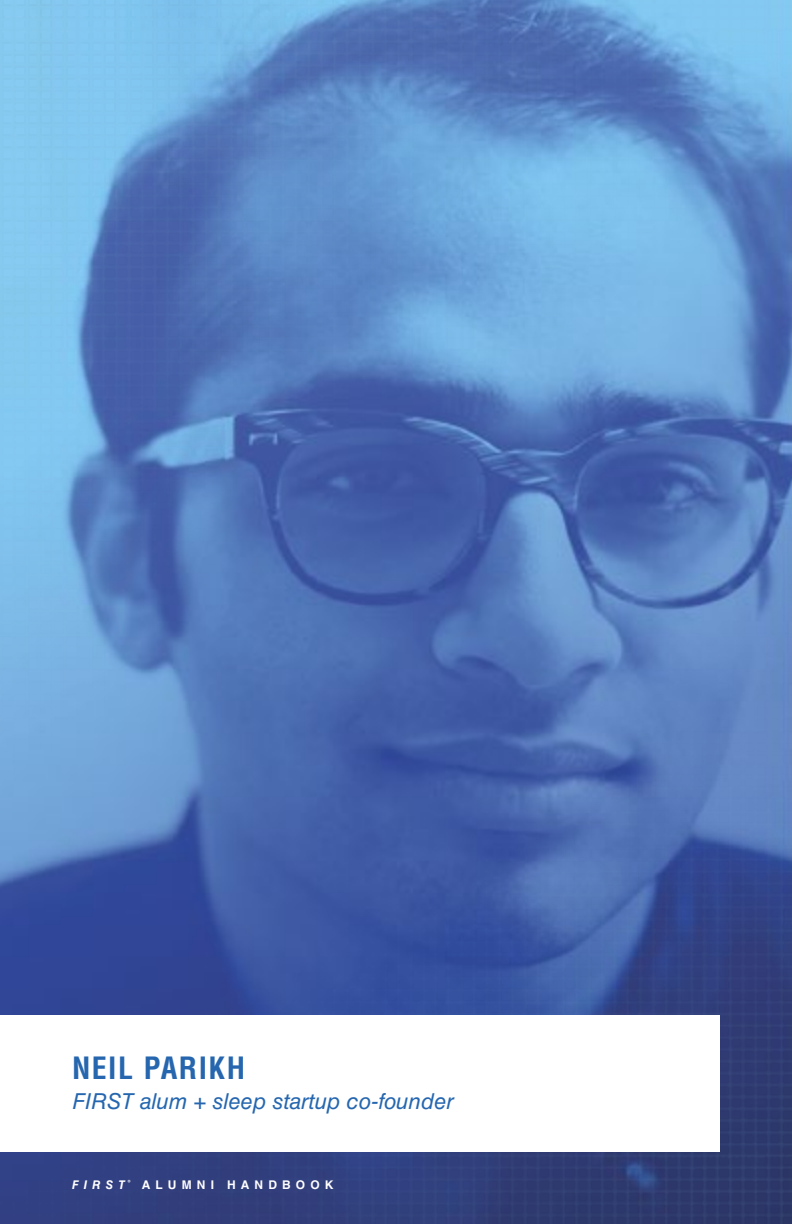
<style>
.page{position:relative;width:792px;height:1224px;background:#fff}
.page>*{position:absolute;margin:0;border:0;box-sizing:border-box;transform-origin:0 0}
.t1{font:700 condensed 30px "Helvetica LT Std";letter-spacing:.05em;color:#2566af}
.t2{font:italic 22px "Helvetica LT Std";color:#2566af}
.t3{font:700 12px "Helvetica LT Std";letter-spacing:.425em;color:#fff}
.s1{font-style:italic}
</style>
<div class="page">
<img style="left:0;top:0;width:792px;height:1224px">
<div style="left:0;top:1015px;width:720px;height:137px;background:#fff"></div>
<h1 class="t1" style="left:72px;top:1050px;width:175px">NEIL PARIKH</h1>
<p class="t2" style="left:72px;top:1089px;width:384px">FIRST alum + sleep startup co-founder</p>
<p class="t3" style="left:72px;top:1178px;width:263px"><span class="s1">FIRST</span><sup>®</sup> ALUMNI HANDBOOK</p>
</div>
